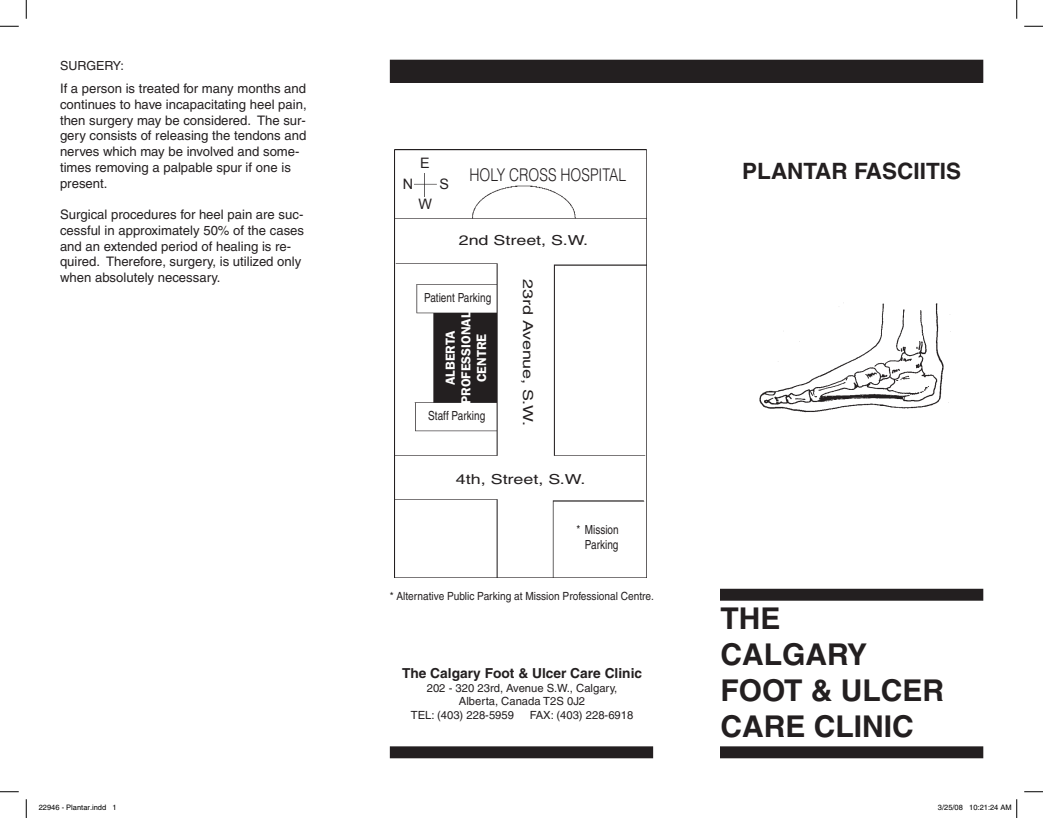
<style>
.page{position:relative;width:1043px;height:818px;background:#fff}
.page>*{position:absolute;margin:0;border:0;box-sizing:border-box;transform-origin:0 0}
.t1{font:700 30px/36px "Helvetica";color:#231f20}
.t2{font:700 22.5px "Helvetica";color:#231f20}
.t3{font:300 17.5px "Helvetica";color:#231f20;scale:.8 1}
.t4{font:14.38px "Arial";color:#231f20}
.t5{font:13.75px "Helvetica";color:#231f20;scale:1.3 1}
.t6{font:700 13.75px "Helvetica";color:#231f20}
.t7{font:13.12px/15.8px "Helvetica";color:#231f20}
.t8{font:600 13.12px/15.6px "Franklin Gothic";color:#fff;text-align:center}
.t9{font:12.5px/15px "Helvetica";color:#231f20;text-align:right;scale:.8 1}
.t10{font:12.5px "Helvetica";color:#231f20}
.t11{font:11.25px "Helvetica";color:#231f20}
.t12{font:11.25px "Helvetica";color:#231f20;scale:.9 1}
.t13{font:7.5px "Helvetica";color:#000}
.s1{font-size:13.75px}
</style>
<div class="page">
<div style="left:390px;top:60px;width:592px;height:22px;background:#231f20"></div>
<div style="left:720px;top:746px;width:262px;height:11px;background:#231f20"></div>
<div style="left:720px;top:746px;width:262px;height:12px;border:1px solid #231f20"></div>
<div style="left:390px;top:746px;width:262px;height:11px;background:#231f20"></div>
<div style="left:390px;top:746px;width:262px;height:12px;border:1px solid #231f20"></div>
<div style="left:720px;top:589px;width:262px;height:11px;background:#231f20"></div>
<img style="left:395px;top:149px;width:251px;height:428px">
<div style="left:419px;top:158px;width:14px;height:14px;background:#fff"></div>
<div style="left:402px;top:175px;width:11px;height:17px;background:#fff"></div>
<div style="left:438px;top:175px;width:9px;height:17px;background:#fff"></div>
<div style="left:419px;top:197px;width:14px;height:12px;background:#fff"></div>
<img style="left:759px;top:303px;width:192px;height:110px">
<svg style="left:0;top:25px;width:19px;height:2px"></svg>
<svg style="left:1024px;top:25px;width:18px;height:2px"></svg>
<svg style="left:0;top:791px;width:19px;height:1px"></svg>
<svg style="left:1024px;top:791px;width:18px;height:1px"></svg>
<svg style="left:25px;top:0;width:2px;height:19px"></svg>
<svg style="left:25px;top:799px;width:2px;height:19px"></svg>
<svg style="left:1016px;top:0;width:1px;height:19px"></svg>
<svg style="left:1016px;top:799px;width:1px;height:19px"></svg>
<p class="t10" style="left:60px;top:58px;width:65px">SURGERY:</p>
<p class="t7" style="left:60px;top:80px;width:248px">If a person is treated for many months and continues to have incapacitating heel pain, then surgery may be considered. The sur&shy;gery consists of releasing the tendons and nerves which may be involved and some&shy;times removing a palpable spur if one is present.</p>
<p class="t7" style="left:60px;top:206px;width:245px">Surgical procedures for heel pain are suc&shy;cessful in approximately 50% of the cases and an extended period of healing is re&shy;quired. Therefore, surgery, is utilized only when absolutely necessary.</p>
<p class="t4" style="left:420px;top:154px;width:11px">E</p>
<p class="t4" style="left:418px;top:196px;width:15px">W</p>
<p class="t4" style="left:403px;top:175px;width:12px">N</p>
<p class="t4" style="left:439px;top:175px;width:11px">S</p>
<h3 class="t3" style="left:469px;top:164px;width:197px">HOLY CROSS HOSPITAL</h3>
<p class="t5" style="left:459px;top:232px;width:101px">2nd Street, S.W.</p>
<p class="t9" style="left:424px;top:290px;width:85px">Patient Parking</p>
<p class="t8" style="left:442px;top:404px;width:94px;rotate:-90deg">ALBERTA<br>PROFESSIONAL<br>CENTR<span class="s1">E</span></p>
<p class="t9" style="left:428px;top:408px;width:73px">Staff Parking</p>
<p class="t5" style="left:536px;top:279px;width:114px;rotate:90deg">23rd Avenue, S.W.</p>
<p class="t5" style="left:456px;top:471px;width:101px">4th, Street, S.W.</p>
<p class="t9" style="left:576px;top:521px;width:54px">* Mission<br>Parking</p>
<p class="t12" style="left:390px;top:589px;width:295px">* Alternative Public Parking at Mission Professional Centre.</p>
<p class="t6" style="left:402px;top:665px;width:242px">The Calgary Foot &amp; Ulcer Care Clinic</p>
<p class="t11" style="left:427px;top:681px;width:192px">202 - 320 23rd, Avenue S.W., Calgary,</p>
<p class="t11" style="left:459px;top:694px;width:128px">Alberta, Canada T2S 0J2</p>
<p class="t11" style="left:411px;top:708px;width:105px">TEL: (403) 228-5959</p>
<p class="t11" style="left:529px;top:708px;width:105px">FAX: (403) 228-6918</p>
<h2 class="t2" style="left:742px;top:157px;width:220px">PLANTAR FASCIITIS</h2>
<h1 class="t1" style="left:720px;top:600px;width:225px">THE<br>CALGARY<br>FOOT &amp; ULCER<br>CARE CLINIC</h1>
<p class="t13" style="left:39px;top:803px;width:79px">22946 - Plantar.indd 1</p>
<p class="t13" style="left:938px;top:803px;width:75px">3/25/08 10:21:24 AM</p>
</div>
